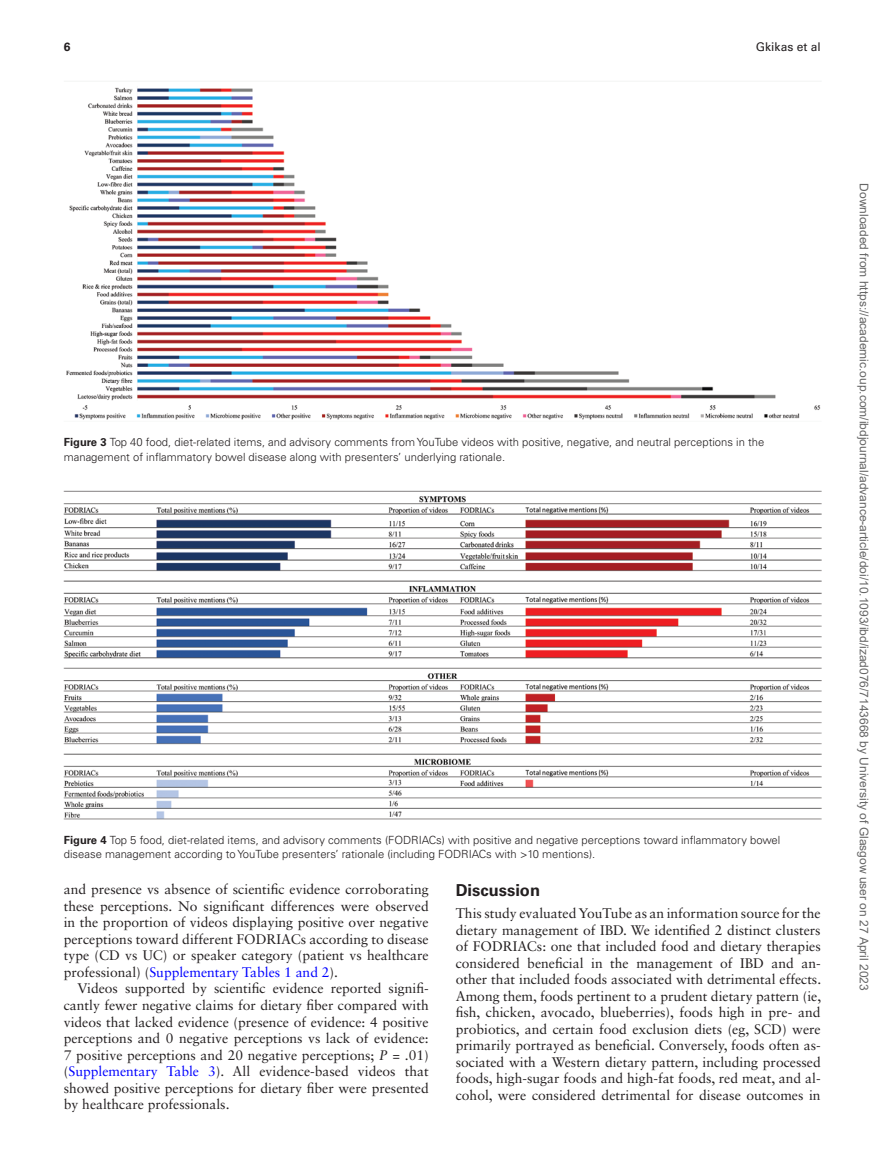
<style>
.page{position:relative;width:893px;height:1174px;background:#fff}
.page>*{position:absolute;margin:0;border:0;box-sizing:border-box;transform-origin:0 0}
.t1{font:700 16.5px "Univers LT Std";color:#231f20}
.t2{font:13.8px/16.5px "Sabon LT Std";color:#231f20;text-align:justify}
.t3{font:12px "Arial";color:#666}
.t4{font:12px "Univers LT Std";color:#231f20}
.t5{font:700 12px "Univers LT Std";color:#231f20}
.t6{font:300 11.25px/14.2px "Univers LT Std";color:#231f20}
.s1{font-weight:700}
.s2{color:#00f}
.s3{font-style:italic}
</style>
<div class="page">
<img style="left:66px;top:87px;width:755px;height:333px">
<img style="left:63px;top:490px;width:758px;height:329px">
<p class="t5" style="left:64px;top:40px;width:8px">6</p>
<p class="t4" style="left:756px;top:40px;width:66px">Gkikas et al</p>
<p class="t6" style="left:64px;top:435px;width:702px"><span class="s1">Figure 3</span> Top 40 food, diet-related items, and advisory comments from YouTube videos with positive, negative, and neutral perceptions in the management of inflammatory bowel disease along with presenters’ underlying rationale.</p>
<p class="t6" style="left:64px;top:833px;width:718px"><span class="s1">Figure 4</span> Top 5 food, diet-related items, and advisory comments (FODRIACs) with positive and negative perceptions toward inflammatory bowel disease management according to YouTube presenters’ rationale (including FODRIACs with &gt;10 mentions).</p>
<p class="t2" style="left:64px;top:881px;width:366px">and presence vs absence of scientific evidence corroborating these perceptions. No significant differences were observed in the proportion of videos displaying positive over negative perceptions toward different FODRIACs according to disease type (CD vs UC) or speaker category (patient vs healthcare professional) (<span class="s2">Supplementary Tables 1 and 2</span>).</p>
<p class="t2" style="left:64px;top:980px;width:366px;text-indent:14px">Videos supported by scientific evidence reported signifi&shy;cantly fewer negative claims for dietary fiber compared with videos that lacked evidence (presence of evidence: 4 positive perceptions and 0 negative perceptions vs lack of evidence:<br>7 positive perceptions and 20 negative perceptions; <span class="s3">P =</span> .01) (<span class="s2">Supplementary Table 3</span>). All evidence-based videos that showed positive perceptions for dietary fiber were presented by healthcare professionals.</p>
<p class="t1" style="left:456px;top:880px;width:86px">Discussion</p>
<p class="t2" style="left:456px;top:905px;width:367px">This study evaluated YouTube as an information source for the dietary management of IBD. We identified 2 distinct clusters of FODRIACs: one that included food and dietary therapies considered beneficial in the management of IBD and an&shy;other that included foods associated with detrimental effects.<br>Among them, foods pertinent to a prudent dietary pattern (ie, fish, chicken, avocado, blueberries), foods high in pre- and probiotics, and certain food exclusion diets (eg, SCD) were primarily portrayed as beneficial. Conversely, foods often as&shy;sociated with a Western dietary pattern, including processed foods, high-sugar foods and high-fat foods, red meat, and al&shy;cohol, were considered detrimental for disease outcomes in</p>
<p class="t3" style="left:868px;top:183px;width:809px;rotate:90deg">Downloaded from https://academic.oup.com/ibdjournal/advance-article/doi/10.1093/ibd/izad076/7143668 by University of Glasgow user on 27 April 2023</p>
</div>
